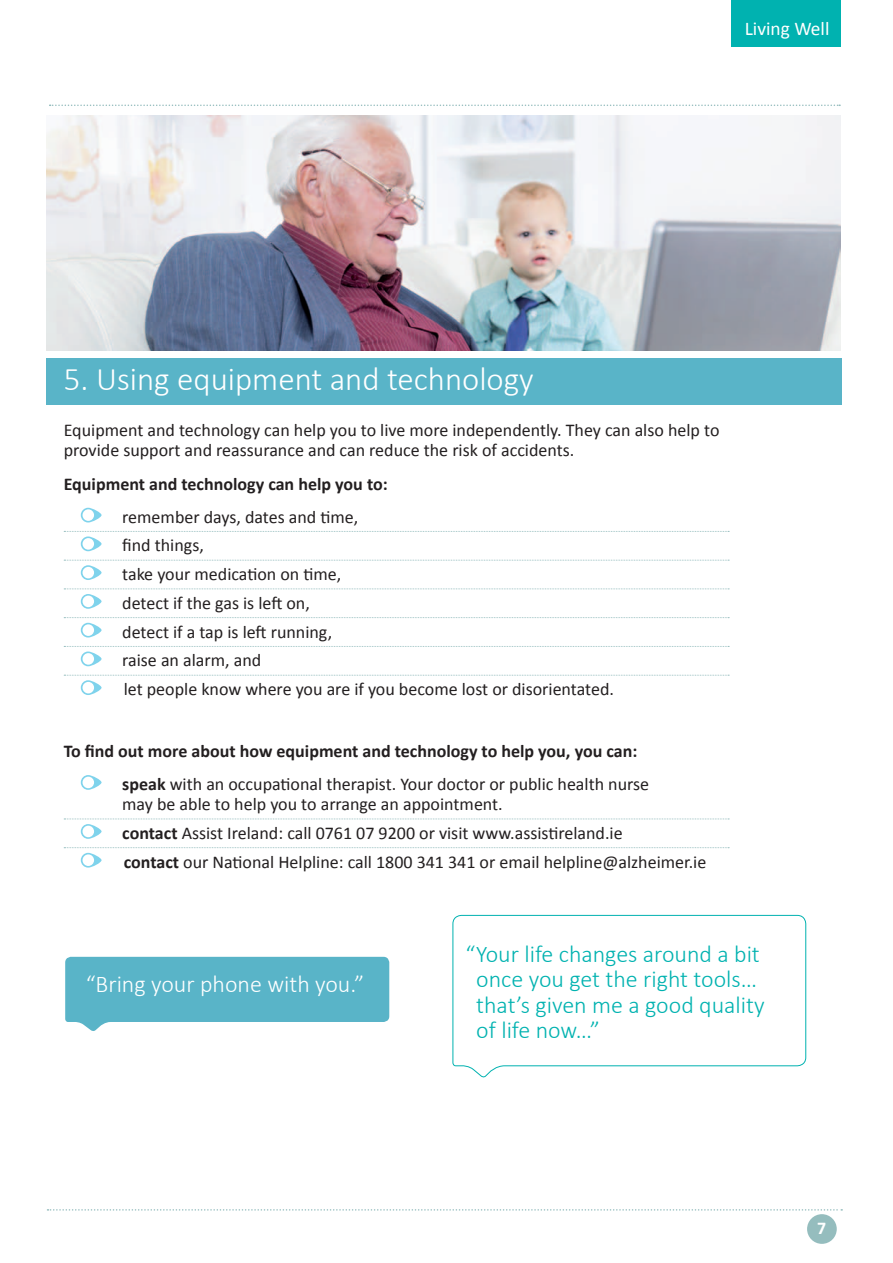
<style>
.page{position:relative;width:893px;height:1263px;background:#fff}
.page>*{position:absolute;margin:0;border:0;box-sizing:border-box;transform-origin:0 0}
.Body_Copy_Main_Headi{font:300 33px "Calibri";color:#fff}
.quote{font:300 24px/25.5px "Calibri";color:#00b2b0}
.quote-2{font:300 24px "Calibri";color:#fff}
.t1{font:19.35px "Calibri";color:#fff}
.Body_Copy_Bullets_Re{font:18px/20.2px "Calibri";color:#231f20}
.Body_Copy_-_Calibri{font:18px/20.2px "Calibri";color:#231f20}
.Body_Copy_-_BOLD{font:700 18px "Calibri";color:#231f20}
.t2{font:700 18px "Calibri";color:#fff}
.s1{font-weight:700}
</style>
<div class="page">
<div style="left:807px;top:1214px;width:30px;height:30px;background:#95bdbe;border-radius:50%"></div>
<svg style="left:50px;top:105px;width:790px;height:1px"></svg>
<svg style="left:48px;top:1209px;width:794px;height:1px"></svg>
<div style="left:732px;top:0;width:109px;height:46px;background:#00b2b0"></div>
<div style="left:47px;top:358px;width:795px;height:47px;background:#59b4c8"></div>
<svg style="left:65px;top:957px;width:324px;height:74px;background:#6cbcce"></svg>
<img style="left:47px;top:116px;width:793px;height:235px">
<svg style="left:64px;top:531px;width:665px;height:1px"></svg>
<svg style="left:64px;top:560px;width:665px;height:1px"></svg>
<svg style="left:64px;top:588px;width:665px;height:1px"></svg>
<svg style="left:64px;top:617px;width:665px;height:1px"></svg>
<svg style="left:64px;top:646px;width:665px;height:1px"></svg>
<svg style="left:64px;top:675px;width:665px;height:1px"></svg>
<svg style="left:64px;top:818px;width:665px;height:1px"></svg>
<svg style="left:64px;top:847px;width:665px;height:1px"></svg>
<svg style="left:81px;top:508px;width:21px;height:14px"></svg>
<div style="left:83px;top:509px;width:11px;height:12px;background:#fff;border-radius:50%"></div>
<svg style="left:81px;top:536px;width:21px;height:15px"></svg>
<div style="left:83px;top:538px;width:11px;height:12px;background:#fff;border-radius:50%"></div>
<svg style="left:81px;top:565px;width:21px;height:15px"></svg>
<div style="left:83px;top:567px;width:11px;height:11px;background:#fff;border-radius:50%"></div>
<svg style="left:81px;top:594px;width:21px;height:15px"></svg>
<div style="left:83px;top:596px;width:11px;height:11px;background:#fff;border-radius:50%"></div>
<svg style="left:81px;top:623px;width:21px;height:14px"></svg>
<div style="left:83px;top:624px;width:11px;height:12px;background:#fff;border-radius:50%"></div>
<svg style="left:81px;top:651px;width:21px;height:15px"></svg>
<div style="left:83px;top:653px;width:11px;height:12px;background:#fff;border-radius:50%"></div>
<svg style="left:81px;top:680px;width:21px;height:15px"></svg>
<div style="left:83px;top:682px;width:11px;height:11px;background:#fff;border-radius:50%"></div>
<svg style="left:81px;top:775px;width:21px;height:15px"></svg>
<div style="left:83px;top:777px;width:11px;height:11px;background:#fff;border-radius:50%"></div>
<svg style="left:81px;top:824px;width:21px;height:15px"></svg>
<div style="left:83px;top:826px;width:11px;height:11px;background:#fff;border-radius:50%"></div>
<svg style="left:81px;top:853px;width:21px;height:14px"></svg>
<div style="left:83px;top:854px;width:11px;height:12px;background:#fff;border-radius:50%"></div>
<svg style="left:452px;top:914px;width:355px;height:164px"></svg>
<p class="t1" style="left:745px;top:16px;width:86px">Living Well</p>
<p class="Body_Copy_Main_Headi" style="left:64px;top:359px;width:472px">5. Using equipment and technology</p>
<p class="Body_Copy_-_Calibri" style="left:64px;top:420px;width:657px">Equipment and technology can help you to live more independently. They can also help to provide support and reassurance and can reduce the risk of accidents.</p>
<p class="Body_Copy_-_BOLD" style="left:64px;top:472px;width:325px">Equipment and technology can help you to:</p>
<p class="Body_Copy_Bullets_Re" style="left:122px;top:506px;width:238px">remember days, dates and time,</p>
<p class="Body_Copy_Bullets_Re" style="left:122px;top:535px;width:83px">find things,</p>
<p class="Body_Copy_Bullets_Re" style="left:122px;top:564px;width:221px">take your medication on time,</p>
<p class="Body_Copy_Bullets_Re" style="left:122px;top:593px;width:189px">detect if the gas is left on,</p>
<p class="Body_Copy_Bullets_Re" style="left:122px;top:621px;width:211px">detect if a tap is left running,</p>
<p class="Body_Copy_Bullets_Re" style="left:122px;top:650px;width:140px">raise an alarm, and</p>
<p class="Body_Copy_Bullets_Re" style="left:124px;top:679px;width:492px">let people know where you are if you become lost or disorientated.</p>
<p class="Body_Copy_-_BOLD" style="left:64px;top:739px;width:575px">To find out more about how equipment and technology to help you, you can:</p>
<p class="Body_Copy_Bullets_Re" style="left:122px;top:774px;width:528px"><span class="s1">speak</span> with an occupational therapist. Your doctor or public health nurse may be able to help you to arrange an appointment.</p>
<p class="Body_Copy_Bullets_Re" style="left:122px;top:823px;width:502px"><span class="s1">contact</span> Assist Ireland: call 0761 07 9200 or visit www.assistireland.ie</p>
<p class="Body_Copy_Bullets_Re" style="left:124px;top:851px;width:584px"><span class="s1">contact</span> our National Helpline: call 1800 341 341 or email helpline@alzheimer.ie</p>
<p class="quote-2" style="left:86px;top:969px;width:280px">“Bring your phone with you.”</p>
<p class="quote" style="left:476px;top:940px;width:290px;text-indent:-11px">“Your life changes around a bit once you get the right tools… that’s given me a good quality of life now…”</p>
<p class="t2" style="left:817px;top:1216px;width:11px">7</p>
</div>
